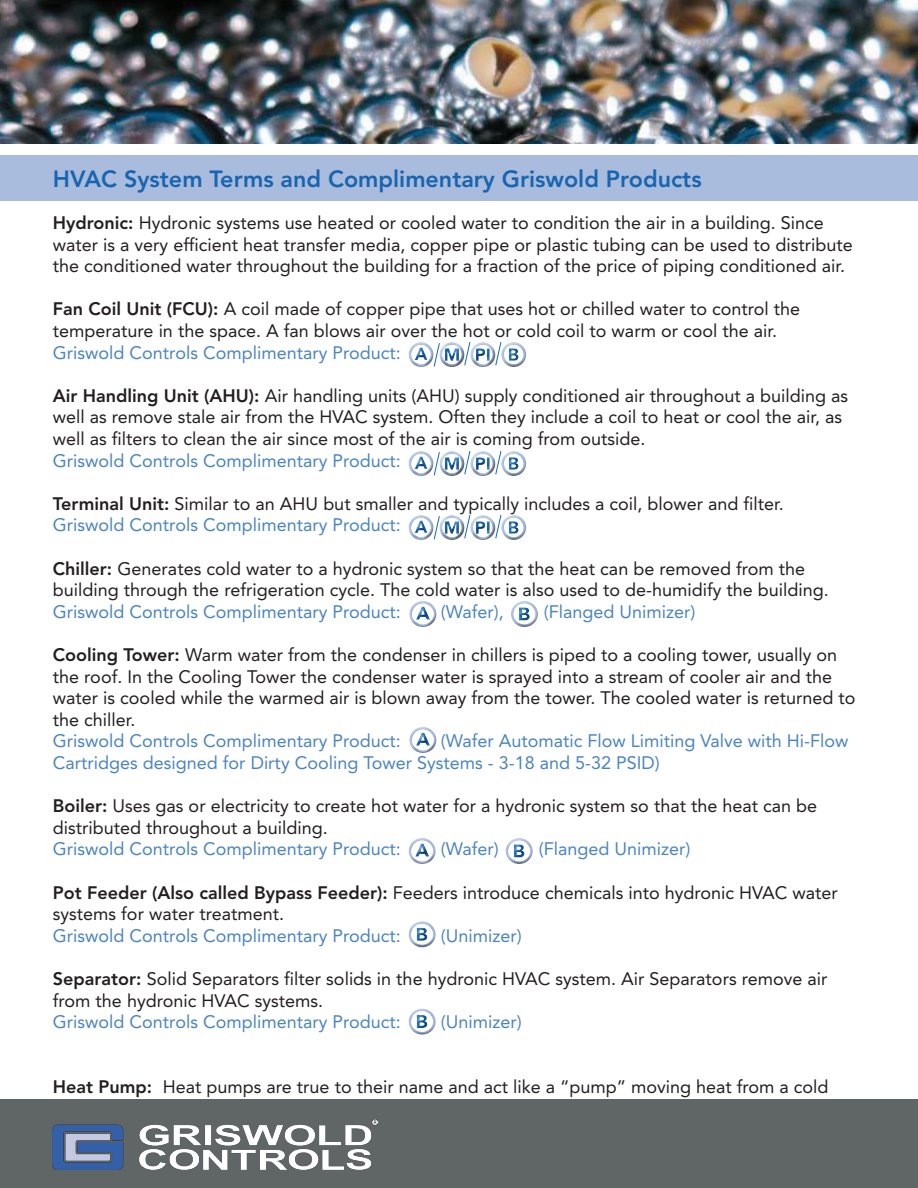
<style>
.page{position:relative;width:918px;height:1188px;background:#fff}
.page>*{position:absolute;margin:0;border:0;box-sizing:border-box;transform-origin:0 0}
.t1{font:800 23.25px "Avenir LT Std";color:#1865af}
.t2{font:18px/21.6px "Avenir";color:#231f20}
.t3{font:18px/21.6px "Avenir";color:#4a84c1}
.s1{font-family:"Avenir LT Std";font-weight:800}
</style>
<div class="page">
<img style="left:0;top:0;width:918px;height:144px">
<div style="left:0;top:155px;width:918px;height:46px;background:#a9bcde"></div>
<div style="left:0;top:1100px;width:918px;height:88px;background:#606566"></div>
<img style="left:53px;top:1119px;width:325px;height:51px">
<div style="left:407px;top:345px;width:27px;height:24px;background:#231f20;opacity:.75"></div>
<div style="left:499px;top:339px;width:27px;height:22px;background:#fff;opacity:.75"></div>
<div style="left:499px;top:345px;width:27px;height:23px;background:#231f20;opacity:.75"></div>
<svg style="left:415px;top:341px;width:87px;height:27px"></svg>
<div style="left:407px;top:454px;width:27px;height:24px;background:#231f20;opacity:.75"></div>
<div style="left:499px;top:448px;width:27px;height:22px;background:#fff;opacity:.75"></div>
<div style="left:499px;top:454px;width:27px;height:23px;background:#231f20;opacity:.75"></div>
<svg style="left:415px;top:450px;width:87px;height:27px"></svg>
<div style="left:407px;top:518px;width:27px;height:24px;background:#231f20;opacity:.75"></div>
<div style="left:499px;top:512px;width:27px;height:22px;background:#fff;opacity:.75"></div>
<div style="left:499px;top:518px;width:27px;height:23px;background:#231f20;opacity:.75"></div>
<svg style="left:415px;top:514px;width:87px;height:27px"></svg>
<div style="left:408px;top:599px;width:30px;height:26px;background:#fff;opacity:.75"></div>
<div style="left:408px;top:604px;width:30px;height:25px;background:#231f20;opacity:.75"></div>
<div style="left:509px;top:598px;width:30px;height:23px;background:#fff;opacity:.75"></div>
<div style="left:509px;top:604px;width:30px;height:24px;background:#231f20;opacity:.75"></div>
<div style="left:407px;top:836px;width:30px;height:26px;background:#fff;opacity:.75"></div>
<div style="left:407px;top:841px;width:30px;height:25px;background:#231f20;opacity:.75"></div>
<div style="left:504px;top:835px;width:30px;height:23px;background:#fff;opacity:.75"></div>
<div style="left:504px;top:841px;width:30px;height:24px;background:#231f20;opacity:.75"></div>
<div style="left:408px;top:725px;width:30px;height:26px;background:#fff;opacity:.75"></div>
<div style="left:408px;top:730px;width:30px;height:25px;background:#231f20;opacity:.75"></div>
<div style="left:407px;top:919px;width:30px;height:22px;background:#fff;opacity:.75"></div>
<div style="left:407px;top:925px;width:30px;height:24px;background:#231f20;opacity:.75"></div>
<div style="left:407px;top:1006px;width:30px;height:23px;background:#fff;opacity:.75"></div>
<div style="left:407px;top:1012px;width:30px;height:24px;background:#231f20;opacity:.75"></div>
<p class="t1" style="left:53px;top:165px;width:650px">HVAC System Terms and Complimentary Griswold Products</p>
<p class="t2" style="left:53px;top:212px;width:802px"><span class="s1">Hydronic:</span> Hydronic systems use heated or cooled water to condition the air in a building. Since water is a very efficient heat transfer media, copper pipe or plastic tubing can be used to distribute the conditioned water throughout the building for a fraction of the price of piping conditioned air.</p>
<p class="t2" style="left:53px;top:298px;width:749px"><span class="s1">Fan Coil Unit (FCU):</span> A coil made of copper pipe that uses hot or chilled water to control the temperature in the space. A fan blows air over the hot or cold coil to warm or cool the air.</p>
<p class="t3" style="left:53px;top:342px;width:349px">Griswold Controls Complimentary Product:</p>
<p class="t2" style="left:53px;top:385px;width:797px"><span class="s1">Air Handling Unit (AHU):</span> Air handling units (AHU) supply conditioned air throughout a building as well as remove stale air from the HVAC system. Often they include a coil to heat or cool the air, as well as filters to clean the air since most of the air is coming from outside.</p>
<p class="t3" style="left:53px;top:450px;width:349px">Griswold Controls Complimentary Product:</p>
<p class="t2" style="left:53px;top:493px;width:732px"><span class="s1">Terminal Unit:</span> Similar to an AHU but smaller and typically includes a coil, blower and filter.</p>
<p class="t3" style="left:53px;top:514px;width:349px">Griswold Controls Complimentary Product:</p>
<p class="t2" style="left:53px;top:558px;width:777px"><span class="s1">Chiller:</span> Generates cold water to a hydronic system so that the heat can be removed from the building through the refrigeration cycle. The cold water is also used to de-humidify the building.</p>
<p class="t3" style="left:53px;top:601px;width:349px">Griswold Controls Complimentary Product:</p>
<p class="t3" style="left:441px;top:601px;width:65px">(Wafer),</p>
<p class="t3" style="left:544px;top:601px;width:153px">(Flanged Unimizer)</p>
<p class="t2" style="left:53px;top:644px;width:804px"><span class="s1">Cooling Tower:</span> Warm water from the condenser in chillers is piped to a cooling tower, usually on the roof. In the Cooling Tower the condenser water is sprayed into a stream of cooler air and the water is cooled while the warmed air is blown away from the tower. The cooled water is returned to the chiller.</p>
<p class="t3" style="left:53px;top:730px;width:349px">Griswold Controls Complimentary Product:</p>
<p class="t3" style="left:53px;top:730px;width:797px;text-indent:388px">(Wafer Automatic Flow Limiting Valve with Hi-Flow<br>Cartridges designed for Dirty Cooling Tower Systems - 3-18 and 5-32 PSID)</p>
<p class="t2" style="left:53px;top:795px;width:766px"><span class="s1">Boiler:</span> Uses gas or electricity to create hot water for a hydronic system so that the heat can be distributed throughout a building.</p>
<p class="t3" style="left:53px;top:838px;width:349px">Griswold Controls Complimentary Product:</p>
<p class="t3" style="left:441px;top:838px;width:60px">(Wafer)</p>
<p class="t3" style="left:539px;top:838px;width:153px">(Flanged Unimizer)</p>
<p class="t2" style="left:53px;top:882px;width:787px"><span class="s1">Pot Feeder (Also called Bypass Feeder):</span> Feeders introduce chemicals into hydronic HVAC water systems for water treatment.</p>
<p class="t3" style="left:53px;top:925px;width:349px">Griswold Controls Complimentary Product:</p>
<p class="t3" style="left:441px;top:925px;width:82px">(Unimizer)</p>
<p class="t2" style="left:53px;top:968px;width:776px"><span class="s1">Separator:</span> Solid Separators filter solids in the hydronic HVAC system. Air Separators remove air from the hydronic HVAC systems.</p>
<p class="t3" style="left:53px;top:1011px;width:349px">Griswold Controls Complimentary Product:</p>
<p class="t3" style="left:441px;top:1011px;width:82px">(Unimizer)</p>
<p class="t2" style="left:53px;top:1076px;width:777px"><span class="s1">Heat Pump:</span> Heat pumps are true to their name and act like a “pump” moving heat from a cold</p>
</div>
